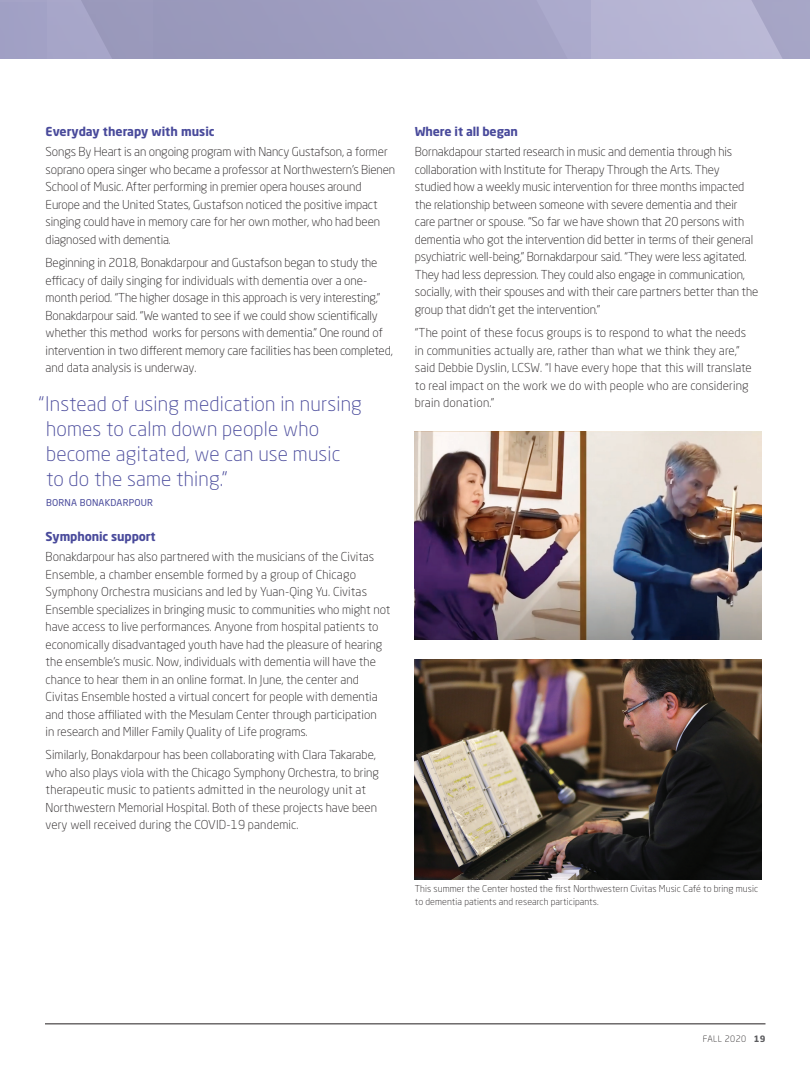
<style>
.page{position:relative;width:810px;height:1080px;background:#fff}
.page>*{position:absolute;margin:0;border:0;box-sizing:border-box;transform-origin:0 0}
.t1{font:300 20px/25px "Neo Sans Pro";letter-spacing:.01em;color:#494a9b}
.t2{font:300 12.25px/17.5px "Neo Sans Pro";letter-spacing:-.01em;color:#231f20}
.t3{font:300 12.25px/17.5px "Neo Sans Pro";letter-spacing:.01em;color:#231f20}
.t4{font:700 12.25px "Neo Sans Pro";letter-spacing:-.01em;color:#494a9b}
.t5{font:300 9.38px/12.5px "Neo Sans Pro";letter-spacing:.01em;color:#231f20}
.t6{font:9.38px "Neo Sans Pro";letter-spacing:.02em;color:#494a9b}
.t7{font:300 8.75px "Neo Sans Pro";letter-spacing:.05em;color:#231f20}
.s1{font-weight:700;color:#5c5c5f}
</style>
<div class="page">
<hr style="left:45px;top:1024px;width:721px;height:1px;background:#231f20">
<div style="left:257px;top:0;width:62px;height:59px;background:#9c9bbe"></div>
<svg style="left:0;top:0;width:257px;height:59px"></svg>
<svg style="left:319px;top:0;width:491px;height:59px"></svg>
<img style="left:415px;top:432px;width:346px;height:208px">
<img style="left:415px;top:660px;width:346px;height:219px">
<p class="t4" style="left:46px;top:124px;width:171px">Everyday therapy with music</p>
<p class="t2" style="left:46px;top:143px;width:351px">Songs By Heart is an ongoing program with Nancy Gustafson, a former soprano opera singer who became a professor at Northwestern’s Bienen School of Music. After performing in premier opera houses around Europe and the United States, Gustafson noticed the positive impact singing could have in memory care for her own mother, who had been diagnosed with dementia.</p>
<p class="t2" style="left:46px;top:254px;width:349px">Beginning in 2018, Bonakdarpour and Gustafson began to study the efficacy of daily singing for individuals with dementia over a one&shy;month period. “The higher dosage in this approach is very interesting,” Bonakdarpour said. “We wanted to see if we could show scientifically whether this method works for persons with dementia.” One round of intervention in two different memory care facilities has been completed, and data analysis is underway.</p>
<h1 class="t1" style="left:46px;top:391px;width:317px;text-indent:-8px">“Instead of using medication in nursing homes to calm down people who become agitated, we can use music to do the same thing.”</h1>
<p class="t6" style="left:46px;top:497px;width:109px">BORNA BONAKDARPOUR</p>
<p class="t4" style="left:46px;top:528px;width:112px">Symphonic support</p>
<p class="t2" style="left:46px;top:548px;width:346px">Bonakdarpour has also partnered with the musicians of the Civitas Ensemble, a chamber ensemble formed by a group of Chicago Symphony Orchestra musicians and led by Yuan-Qing Yu. Civitas Ensemble specializes in bringing music to communities who might not have access to live performances. Anyone from hospital patients to economically disadvantaged youth have had the pleasure of hearing the ensemble’s music. Now, individuals with dementia will have the chance to hear them in an online format. In June, the center and Civitas Ensemble hosted a virtual concert for people with dementia and those affiliated with the Mesulam Center through participation<br>in research and Miller Family Quality of Life programs.</p>
<p class="t2" style="left:46px;top:746px;width:335px">Similarly, Bonakdarpour has been collaborating with Clara Takarabe, who also plays viola with the Chicago Symphony Orchestra, to bring therapeutic music to patients admitted in the neurology unit at Northwestern Memorial Hospital. Both of these projects have been very well received during the COVID-19 pandemic.</p>
<p class="t4" style="left:415px;top:124px;width:105px">Where it all began</p>
<p class="t2" style="left:415px;top:143px;width:345px">Bornakdapour started research in music and dementia through his collaboration with Institute for Therapy Through the Arts. They studied how a weekly music intervention for three months impacted the relationship between someone with severe dementia and their care partner or spouse. “So far we have shown that 20 persons with dementia who got the intervention did better in terms of their general psychiatric well-being,” Bornakdarpour said. “They were less agitated.<br>They had less depression. They could also engage in communication, socially, with their spouses and with their care partners better than the group that didn’t get the intervention.”</p>
<p class="t3" style="left:415px;top:324px;width:338px">“The point of these focus groups is to respond to what the needs in communities actually are, rather than what we think they are,” said Debbie Dyslin, LCSW. “I have every hope that this will translate to real impact on the work we do with people who are considering brain donation.”</p>
<p class="t5" style="left:415px;top:882px;width:345px">This summer the Center hosted the first Northwestern Civitas Music Café to bring music to dementia patients and research participants.</p>
<p class="t7" style="left:703px;top:1034px;width:64px">FALL 2020 <span class="s1">19</span></p>
</div>
